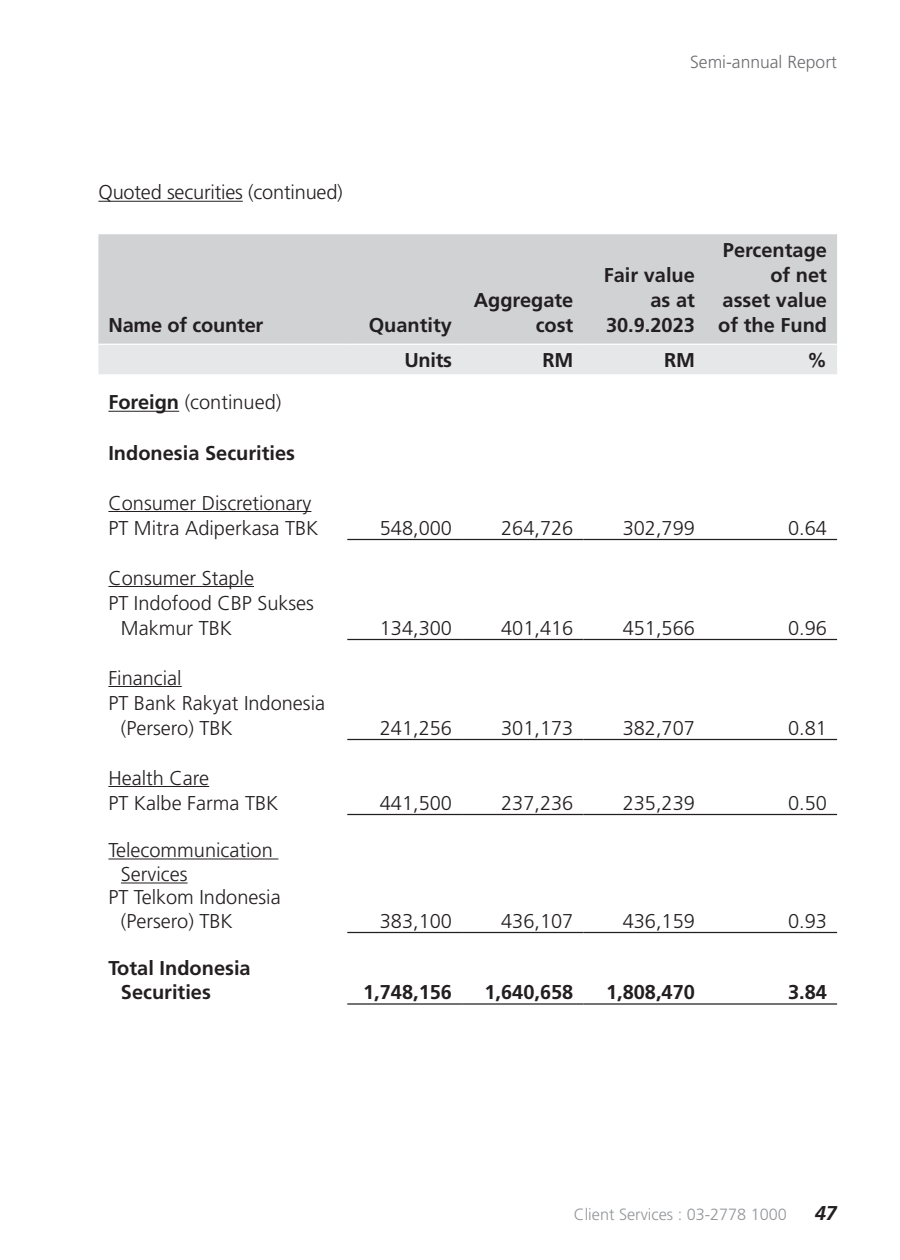
<style>
.page{position:relative;width:900px;height:1260px;background:#fff}
.page>*{position:absolute;margin:0;border:0;box-sizing:border-box;transform-origin:0 0}
.t1{font:300 20px/25px "Frutiger LT Std";color:#231f20}
.t2{font:700 20px/25px "Frutiger LT Std";color:#231f20;text-align:right}
.t3{font:italic 700 20px "Frutiger LT Std";color:#231f20}
.t4{font:300 17.5px "Frutiger LT Std";color:#6c6d70}
.t5{font:300 16.25px "Frutiger LT Std";color:#939598}
.s1{font-weight:700}
</style>
<div class="page">
<hr style="left:347px;top:539px;width:115px;height:1px;background:#231f20">
<hr style="left:462px;top:539px;width:121px;height:1px;background:#231f20">
<hr style="left:583px;top:539px;width:122px;height:1px;background:#231f20">
<hr style="left:705px;top:539px;width:132px;height:1px;background:#231f20">
<hr style="left:347px;top:639px;width:115px;height:1px;background:#231f20">
<hr style="left:462px;top:639px;width:121px;height:1px;background:#231f20">
<hr style="left:583px;top:639px;width:122px;height:1px;background:#231f20">
<hr style="left:705px;top:639px;width:132px;height:1px;background:#231f20">
<hr style="left:347px;top:739px;width:115px;height:1px;background:#231f20">
<hr style="left:462px;top:739px;width:121px;height:1px;background:#231f20">
<hr style="left:583px;top:739px;width:122px;height:1px;background:#231f20">
<hr style="left:705px;top:739px;width:132px;height:1px;background:#231f20">
<hr style="left:347px;top:814px;width:115px;height:1px;background:#231f20">
<hr style="left:462px;top:814px;width:121px;height:1px;background:#231f20">
<hr style="left:583px;top:814px;width:122px;height:1px;background:#231f20">
<hr style="left:705px;top:814px;width:132px;height:1px;background:#231f20">
<hr style="left:347px;top:932px;width:115px;height:1px;background:#231f20">
<hr style="left:462px;top:932px;width:121px;height:1px;background:#231f20">
<hr style="left:583px;top:932px;width:122px;height:1px;background:#231f20">
<hr style="left:705px;top:932px;width:132px;height:1px;background:#231f20">
<hr style="left:347px;top:1003px;width:115px;height:2px;background:#231f20">
<hr style="left:462px;top:1003px;width:121px;height:2px;background:#231f20">
<hr style="left:583px;top:1003px;width:122px;height:2px;background:#231f20">
<hr style="left:705px;top:1003px;width:132px;height:2px;background:#231f20">
<hr style="left:108px;top:511px;width:203px;height:1px;background:#231f20">
<hr style="left:108px;top:586px;width:146px;height:1px;background:#231f20">
<hr style="left:108px;top:686px;width:74px;height:1px;background:#231f20">
<hr style="left:108px;top:786px;width:101px;height:1px;background:#231f20">
<hr style="left:108px;top:858px;width:170px;height:1px;background:#231f20">
<hr style="left:121px;top:882px;width:67px;height:1px;background:#231f20">
<div style="left:98px;top:234px;width:739px;height:110px;background:#d1d2d4"></div>
<div style="left:98px;top:345px;width:739px;height:29px;background:#e6e7e9"></div>
<hr style="left:98px;top:201px;width:145px;height:1px;background:#231f20">
<hr style="left:108px;top:411px;width:71px;height:1px;background:#231f20">
<p class="t4" style="left:690px;top:52px;width:148px">Semi-annual Report</p>
<p class="t1" style="left:98px;top:180px;width:246px">Quoted securities (continued)</p>
<p class="t2" style="left:108px;top:313px;width:156px">Name of counter</p>
<p class="t2" style="left:369px;top:313px;width:85px">Quantity</p>
<p class="t2" style="left:474px;top:288px;width:101px">Aggregate cost</p>
<p class="t2" style="left:604px;top:263px;width:93px">Fair value as at<br>30.9.2023</p>
<p class="t2" style="left:718px;top:238px;width:110px">Percentage of net asset value of the Fund</p>
<p class="t1" style="left:108px;top:390px;width:175px"><span class="s1">Foreign</span> (continued)</p>
<p class="t2" style="left:108px;top:440px;width:188px">Indonesia Securities</p>
<p class="t1" style="left:108px;top:490px;width:212px">Consumer Discretionary<br>PT Mitra Adiperkasa TBK</p>
<p class="t2" style="left:404px;top:347px;width:49px">Units</p>
<p class="t2" style="left:543px;top:347px;width:32px">RM</p>
<p class="t2" style="left:664px;top:347px;width:32px">RM</p>
<p class="t2" style="left:807px;top:347px;width:21px">%</p>
<p class="t1" style="left:380px;top:515px;width:74px">548,000</p>
<p class="t1" style="left:501px;top:515px;width:74px">264,726</p>
<p class="t1" style="left:623px;top:515px;width:74px">302,799</p>
<p class="t1" style="left:788px;top:515px;width:40px">0.64</p>
<p class="t1" style="left:108px;top:565px;width:147px">Consumer Staple</p>
<p class="t1" style="left:108px;top:590px;width:207px">PT Indofood CBP Sukses</p>
<p class="t1" style="left:121px;top:615px;width:113px">Makmur TBK</p>
<p class="t1" style="left:380px;top:615px;width:74px">134,300</p>
<p class="t1" style="left:501px;top:615px;width:74px">401,416</p>
<p class="t1" style="left:623px;top:615px;width:74px">451,566</p>
<p class="t1" style="left:788px;top:615px;width:40px">0.96</p>
<p class="t1" style="left:108px;top:665px;width:75px">Financial</p>
<p class="t1" style="left:108px;top:690px;width:218px">PT Bank Rakyat Indonesia</p>
<p class="t1" style="left:121px;top:715px;width:113px">(Persero) TBK</p>
<p class="t1" style="left:380px;top:715px;width:74px">241,256</p>
<p class="t1" style="left:501px;top:715px;width:74px">301,173</p>
<p class="t1" style="left:623px;top:715px;width:74px">382,707</p>
<p class="t1" style="left:788px;top:715px;width:40px">0.81</p>
<p class="t1" style="left:108px;top:765px;width:171px">Health Care<br>PT Kalbe Farma TBK</p>
<p class="t1" style="left:380px;top:790px;width:74px">441,500</p>
<p class="t1" style="left:501px;top:790px;width:74px">237,236</p>
<p class="t1" style="left:623px;top:790px;width:74px">235,239</p>
<p class="t1" style="left:788px;top:790px;width:40px">0.50</p>
<p class="t1" style="left:108px;top:838px;width:166px">Telecommunication</p>
<p class="t1" style="left:121px;top:862px;width:68px">Services</p>
<p class="t1" style="left:108px;top:884px;width:174px">PT Telkom Indonesia</p>
<p class="t1" style="left:121px;top:908px;width:113px">(Persero) TBK</p>
<p class="t1" style="left:380px;top:908px;width:74px">383,100</p>
<p class="t1" style="left:501px;top:908px;width:74px">436,107</p>
<p class="t1" style="left:623px;top:908px;width:74px">436,159</p>
<p class="t1" style="left:788px;top:908px;width:40px">0.93</p>
<p class="t2" style="left:121px;top:956px;width:131px;line-height:24px;text-align:left;text-indent:-12px">Total Indonesia<br>Securities</p>
<p class="t2" style="left:363px;top:980px;width:90px">1,748,156</p>
<p class="t2" style="left:484px;top:980px;width:90px">1,640,658</p>
<p class="t2" style="left:606px;top:980px;width:90px">1,808,470</p>
<p class="t2" style="left:788px;top:980px;width:40px">3.84</p>
<p class="t5" style="left:574px;top:1205px;width:215px">Client Services : 03-2778 1000</p>
<p class="t3" style="left:815px;top:1201px;width:24px">47</p>
</div>
